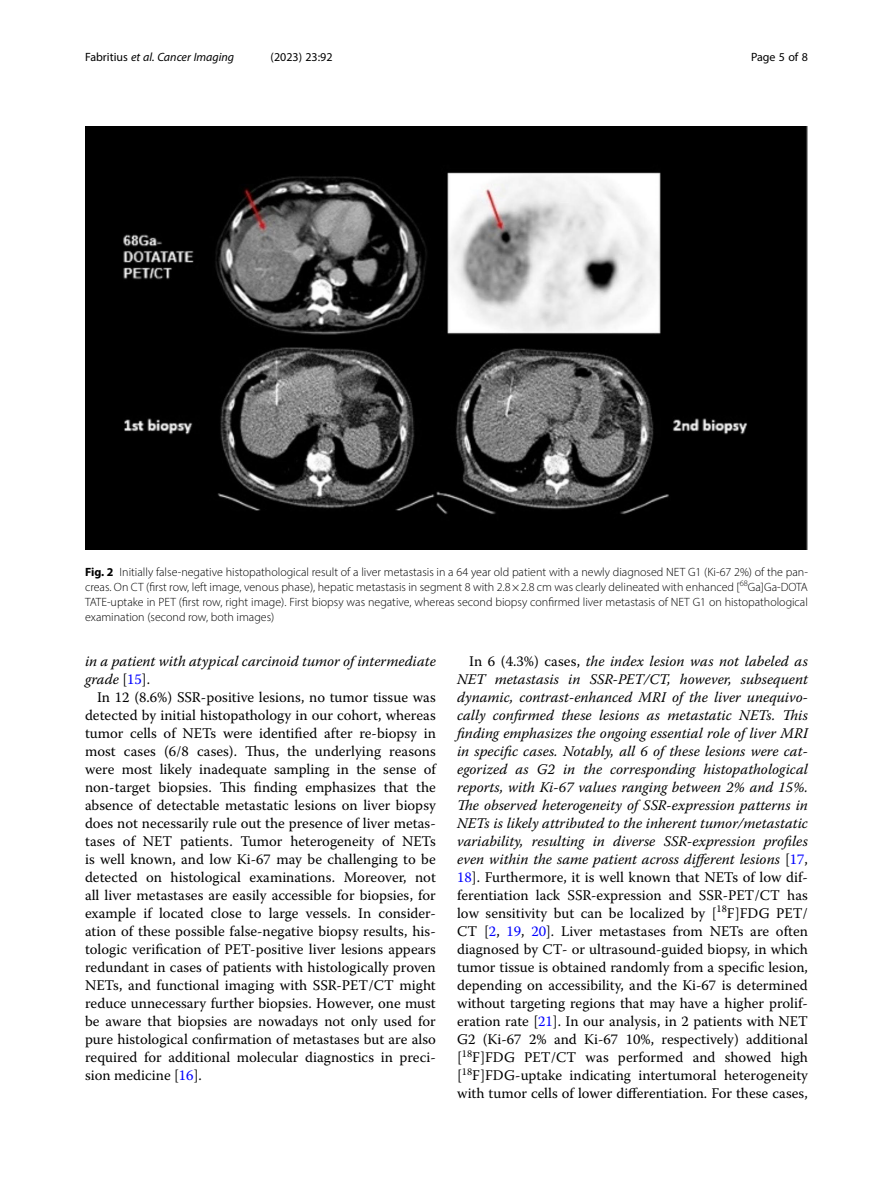
<style>
.page{position:relative;width:893px;height:1191px;background:#fff}
.page>*{position:absolute;margin:0;border:0;box-sizing:border-box;transform-origin:0 0}
.Body_Text_Indent{font:14.7px/18px "Warnock Pro";color:#000;text-align:justify}
.Body_Text_Indent-2{font:italic 14.7px/18px "Warnock Pro";color:#000}
.Figure_Caption{font:300 12px/15px "Myriad Pro";color:#000;text-align:justify}
.t1{font:italic 12px "Myriad Pro";color:#000}
.t2{font:12px "Myriad Pro";color:#000}
.s1{font-style:normal}
.s2{font-weight:700}
.s3{font-style:normal;color:#00f}
.s4{color:#00f}
.s5{font-style:italic}
</style>
<div class="page">
<img style="left:85px;top:126px;width:723px;height:423px">
<p class="t1" style="left:85px;top:50px;width:151px"><span class="s1">Fabritius</span> et al. Cancer Imaging</p>
<p class="t2" style="left:271px;top:50px;width:63px">(2023) 23:92</p>
<p class="t2" style="left:751px;top:50px;width:58px">Page 5 of 8</p>
<p class="Figure_Caption" style="left:85px;top:564px;width:724px"><span class="s2">Fig. 2</span> Initially false-negative histopathological result of a liver metastasis in a 64 year old patient with a newly diagnosed NET G1 (Ki-67 2%) of the pan&shy;creas. On CT (first row, left image, venous phase), hepatic metastasis in segment 8 with 2.8×2.8 cm was clearly delineated with enhanced [<sup>68</sup>Ga]Ga-DOTA TATE-uptake in PET (first row, right image). First biopsy was negative, whereas second biopsy confirmed liver metastasis of NET G1 on histopathological examination (second row, both images)</p>
<p class="Body_Text_Indent-2" style="left:85px;top:652px;width:352px">in a patient with atypical carcinoid tumor of intermediate grade <span class="s1">[</span><span class="s3">15</span><span class="s1">].</span></p>
<p class="Body_Text_Indent" style="left:85px;top:688px;width:352px;text-indent:12px">In 12 (8.6%) SSR-positive lesions, no tumor tissue was detected by initial histopathology in our cohort, whereas tumor cells of NETs were identified after re-biopsy in most cases (6/8 cases). Thus, the underlying reasons were most likely inadequate sampling in the sense of non-target biopsies. This finding emphasizes that the absence of detectable metastatic lesions on liver biopsy does not necessarily rule out the presence of liver metas&shy;tases of NET patients. Tumor heterogeneity of NETs is well known, and low Ki-67 may be challenging to be detected on histological examinations. Moreover, not all liver metastases are easily accessible for biopsies, for example if located close to large vessels. In consider&shy;ation of these possible false-negative biopsy results, his&shy;tologic verification of PET-positive liver lesions appears redundant in cases of patients with histologically proven NETs, and functional imaging with SSR-PET/CT might reduce unnecessary further biopsies. However, one must be aware that biopsies are nowadays not only used for pure histological confirmation of metastases but are also required for additional molecular diagnostics in preci&shy;sion medicine [<span class="s4">16</span>].</p>
<p class="Body_Text_Indent" style="left:457px;top:652px;width:352px;text-indent:12px">In 6 (4.3%) cases, <span class="s5">the index lesion was not labeled as NET metastasis in SSR-PET/CT, however, subsequent dynamic, contrast-enhanced MRI of the liver unequivo&shy;cally confirmed these lesions as metastatic NETs. This finding emphasizes the ongoing essential role of liver MRI in specific cases. Notably, all 6 of these lesions were cat&shy;egorized as G2 in the corresponding histopathological reports, with Ki-67 values ranging between 2% and 15%.<br>The observed heterogeneity of SSR-expression patterns in NETs is likely attributed to the inherent tumor/metastatic variability, resulting in diverse SSR-expression profiles even within the same patient across different lesions</span> [<span class="s4">17</span>, <span class="s4">18</span>]. Furthermore, it is well known that NETs of low dif&shy;ferentiation lack SSR-expression and SSR-PET/CT has low sensitivity but can be localized by [<sup>18</sup>F]FDG PET/ CT [<span class="s4">2</span>, <span class="s4">19</span>, <span class="s4">20</span>]. Liver metastases from NETs are often diagnosed by CT- or ultrasound-guided biopsy, in which tumor tissue is obtained randomly from a specific lesion, depending on accessibility, and the Ki-67 is determined without targeting regions that may have a higher prolif&shy;eration rate [<span class="s4">21</span>]. In our analysis, in 2 patients with NET G2 (Ki-67 2% and Ki-67 10%, respectively) additional [<sup>18</sup>F]FDG PET/CT was performed and showed high [<sup>18</sup>F]FDG-uptake indicating intertumoral heterogeneity with tumor cells of lower differentiation. For these cases,</p>
</div>
